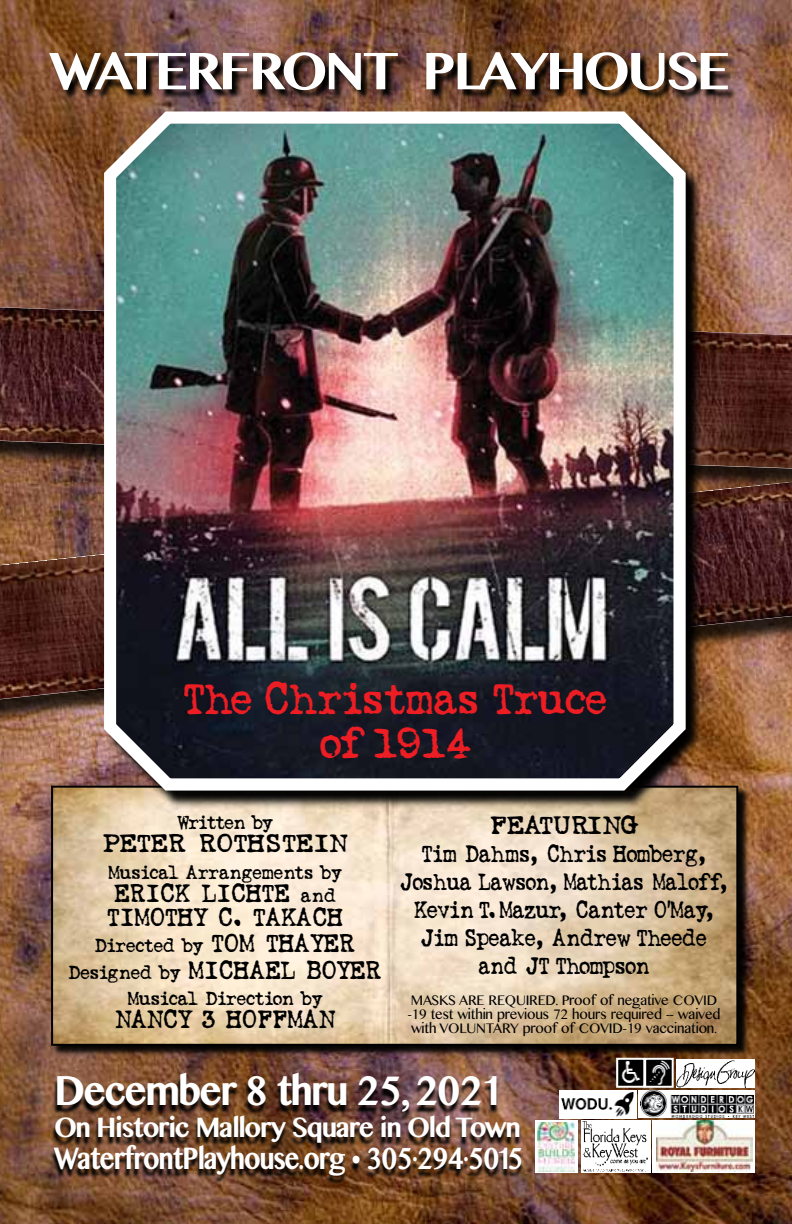
<style>
.page{position:relative;width:792px;height:1224px;background:#fff}
.page>*{position:absolute;margin:0;border:0;box-sizing:border-box;transform-origin:0 0}
.t1{font:700 52.2px "Myanmar MN";letter-spacing:-.065em;color:#fff}
.t2{font:44.2px/44.2px "Love Letter Typewriter";color:#ed1d24;text-align:center}
.t3{font:700 41.6px "Myanmar MN";letter-spacing:-.05em;color:#fff;scale:.9 1}
.t4{font:700 30.6px "Myanmar MN";letter-spacing:-.05em;color:#fff;scale:.83 1}
.t5{font:700 27.8px "Myanmar MN";letter-spacing:-.05em;color:#fff;scale:.93 1}
.t6{font:25.4px/23.4px "Love Letter Typewriter";letter-spacing:-.045em;color:#000}
.t7{font:25.4px "Love Letter Typewriter";letter-spacing:-.045em;color:#000;scale:1.12 1}
.t8{font:24px/28px "Love Letter Typewriter";letter-spacing:-.07em;color:#000;text-align:center;scale:.92 1}
.t9{font:19px "Love Letter Typewriter";letter-spacing:-.07em;color:#000}
.t10{font:19px "Love Letter Typewriter";letter-spacing:-.095em;color:#000}
.t11{font:14px/14px "Myanmar MN";letter-spacing:-.01em;color:#000;scale:.95 1}
.s1{font-size:19px}
.s2{font-size:25.4px}
</style>
<div class="page">
<img style="left:0;top:0;width:792px;height:1224px">
<img style="left:48px;top:782px;width:706px;height:280px">
<img style="left:54px;top:789px;width:681px;height:254px">
<div style="left:51px;top:786px;width:687px;height:260px;border:2px solid #000"></div>
<img style="left:0;top:33px;width:792px;height:102px">
<img style="left:14px;top:1065px;width:568px;height:159px">
<svg style="left:639px;top:1090px;width:116px;height:28px"></svg>
<img style="left:640px;top:1090px;width:114px;height:27px">
<div style="left:653px;top:1120px;width:102px;height:53px;background:linear-gradient(to bottom,#fff,#fff)"></div>
<img style="left:657px;top:1120px;width:96px;height:52px">
<svg style="left:581px;top:1120px;width:69px;height:53px"></svg>
<img style="left:583px;top:1121px;width:65px;height:50px">
<img style="left:647px;top:1061px;width:24px;height:24px">
<div style="left:644px;top:1058px;width:30px;height:30px;border:2px solid #fff"></div>
<img style="left:619px;top:1061px;width:23px;height:24px">
<div style="left:616px;top:1058px;width:29px;height:30px;border:2px solid #fff"></div>
<div style="left:559px;top:1090px;width:77px;height:28px;background:#fff"></div>
<img style="left:561px;top:1092px;width:73px;height:24px">
<div style="left:535px;top:1120px;width:43px;height:53px;background:linear-gradient(to bottom,#fff,#fff)"></div>
<img style="left:537px;top:1122px;width:38px;height:49px">
<img style="left:677px;top:1060px;width:78px;height:28px">
<img style="left:0;top:699px;width:792px;height:28px">
<img style="left:0;top:494px;width:792px;height:205px">
<img style="left:0;top:305px;width:792px;height:189px">
<img style="left:0;top:307px;width:792px;height:161px">
<img style="left:101px;top:110px;width:607px;height:703px">
<img style="left:104px;top:111px;width:582px;height:680px">
<h1 class="t1" style="left:49px;top:41px;width:683px">WATERFRONT PLAYHOUSE</h1>
<h2 class="t2" style="left:182px;top:679px;width:428px">The Christmas Truce of 1914</h2>
<h3 class="t10" style="left:177px;top:814px;width:98px">Written by</h3>
<h3 class="t7" style="left:102px;top:832px;width:221px">PETER ROTHSTEIN</h3>
<h3 class="t9" style="left:108px;top:864px;width:236px">Musical Arrangements by</h3>
<h3 class="t6" style="left:106px;top:883px;width:239px">ERICK LICHTE <span class="s1">and<br></span>TIMOTHY C. TAKACH</h3>
<h3 class="t9" style="left:95px;top:937px;width:262px">Directed by <span class="s2">TOM THAYER</span></h3>
<h3 class="t6" style="left:68px;top:959px;width:315px"><span class="s1">Designed by</span> MICHAEL BOYER</h3>
<h3 class="t9" style="left:127px;top:990px;width:197px">Musical Direction by</h3>
<h3 class="t6" style="left:115px;top:1009px;width:222px">NANCY 3 HOFFMAN</h3>
<h3 class="t7" style="left:489px;top:814px;width:135px">FEATURING</h3>
<h3 class="t8" style="left:400px;top:841px;width:358px">Tim Dahms, Chris Homberg,<br>Joshua Lawson, Mathias Maloff,<br>Kevin T. Mazur, Canter O’May,<br>Jim Speake, Andrew Theede and JT Thompson</h3>
<p class="t11" style="left:408px;top:993px;width:331px">MASKS ARE REQUIRED. Proof of negative COVID -19 test within previous 72 hours required -- waived with VOLUNTARY proof of COVID-19 vaccination.</p>
<h3 class="t3" style="left:54px;top:1066px;width:500px">December 8 thru 25,2021</h3>
<h3 class="t5" style="left:54px;top:1111px;width:504px">On Historic Mallory Square in Old Town</h3>
<h3 class="t4" style="left:54px;top:1141px;width:568px">WaterfrontPlayhouse.org • 305.294.5015</h3>
</div>
